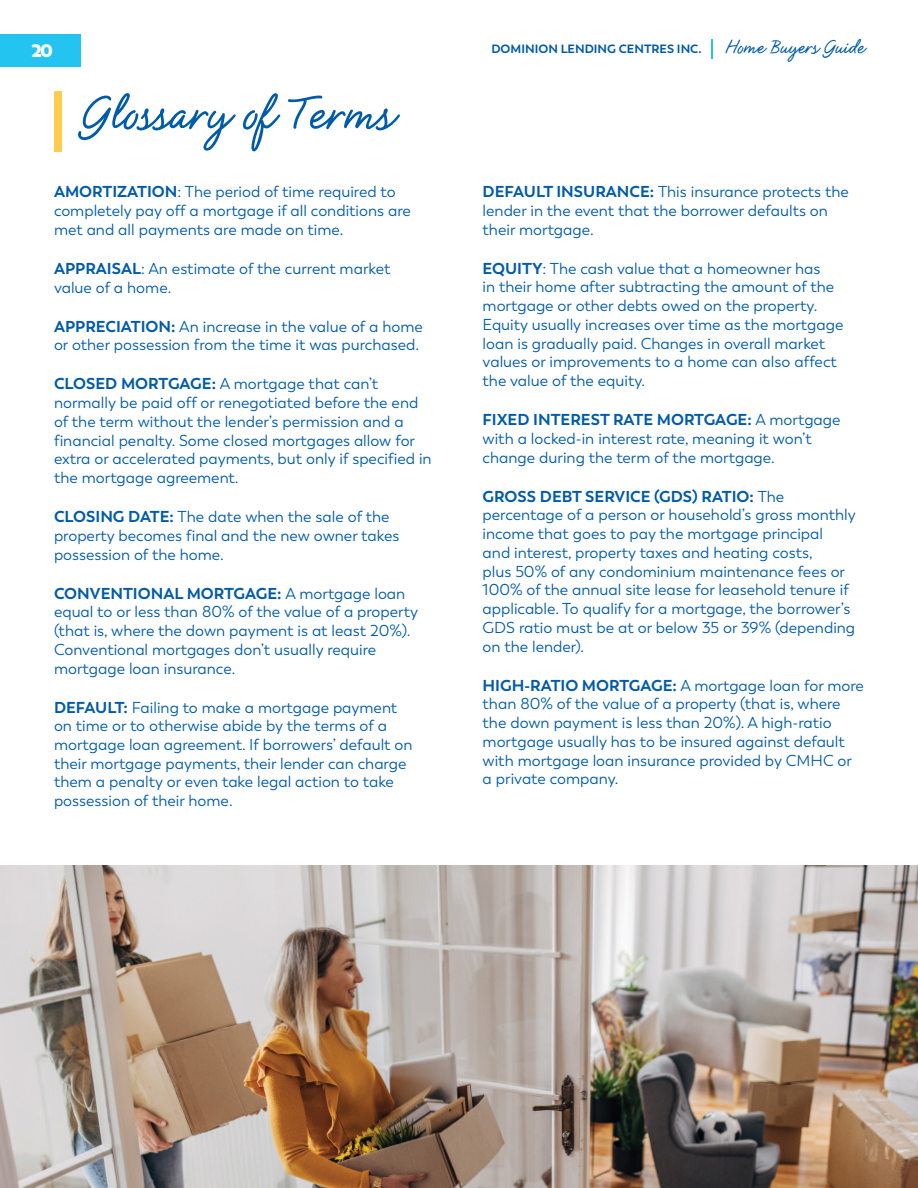
<style>
.page{position:relative;width:918px;height:1188px;background:#fff}
.page>*{position:absolute;margin:0;border:0;box-sizing:border-box;transform-origin:0 0}
.t1{font:700 52.5px "Natural Script";color:#005baa}
.t2{font:800 18px "Trenda";color:#fff}
.t3{font:15.75px/18.8px "Trenda";color:#005baa}
.t4{font:700 12px "Trenda";color:#005baa}
.s1{font-family:"Natural Script";font-size:21px}
.s2{font-weight:700}
</style>
<div class="page">
<svg style="left:711px;top:40px;width:2px;height:19px"></svg>
<div style="left:0;top:35px;width:81px;height:32px;background:#24c4f0"></div>
<div style="left:54px;top:91px;width:7px;height:61px;background:#ffcc4e"></div>
<img style="left:0;top:866px;width:918px;height:322px">
<p class="t2" style="left:32px;top:39px;width:23px">20</p>
<p class="t4" style="left:491px;top:42px;width:375px">DOMINION LENDING CENTRES INC. <span class="s1">Home Buyers Guide</span></p>
<h1 class="t1" style="left:82px;top:80px;width:314px">Glossary of Terms</h1>
<p class="t3" style="left:54px;top:183px;width:358px"><span class="s2">AMORTIZATION</span>: The period of time required to completely pay off a mortgage if all conditions are met and all payments are made on time.</p>
<p class="t3" style="left:54px;top:259px;width:338px"><span class="s2">APPRAISAL</span>: An estimate of the current market value of a home.</p>
<p class="t3" style="left:54px;top:317px;width:370px"><span class="s2">APPRECIATION:</span> An increase in the value of a home or other possession from the time it was purchased.</p>
<p class="t3" style="left:54px;top:375px;width:379px"><span class="s2">CLOSED MORTGAGE:</span> A mortgage that can’t normally be paid off or renegotiated before the end of the term without the lender’s permission and a financial penalty. Some closed mortgages allow for extra or accelerated payments, but only if specified in the mortgage agreement.</p>
<p class="t3" style="left:54px;top:507px;width:347px"><span class="s2">CLOSING DATE:</span> The date when the sale of the property becomes final and the new owner takes possession of the home.</p>
<p class="t3" style="left:54px;top:584px;width:366px"><span class="s2">CONVENTIONAL MORTGAGE:</span> A mortgage loan equal to or less than 80% of the value of a property (that is, where the down payment is at least 20%).<br>Conventional mortgages don’t usually require mortgage loan insurance.</p>
<p class="t3" style="left:54px;top:698px;width:360px"><span class="s2">DEFAULT:</span> Failing to make a mortgage payment on time or to otherwise abide by the terms of a mortgage loan agreement. If borrowers’ default on their mortgage payments, their lender can charge them a penalty or even take legal action to take possession of their home.</p>
<p class="t3" style="left:483px;top:183px;width:368px"><span class="s2">DEFAULT INSURANCE:</span> This insurance protects the lender in the event that the borrower defaults on their mortgage.</p>
<p class="t3" style="left:483px;top:259px;width:362px"><span class="s2">EQUITY</span>: The cash value that a homeowner has<br>in their home after subtracting the amount of the mortgage or other debts owed on the property.<br>Equity usually increases over time as the mortgage loan is gradually paid. Changes in overall market values or improvements to a home can also affect the value of the equity.</p>
<p class="t3" style="left:483px;top:411px;width:359px"><span class="s2">FIXED INTEREST RATE MORTGAGE:</span> A mortgage with a locked-in interest rate, meaning it won’t change during the term of the mortgage.</p>
<p class="t3" style="left:483px;top:487px;width:375px"><span class="s2">GROSS DEBT SERVICE (GDS) RATIO:</span> The percentage of a person or household’s gross monthly income that goes to pay the mortgage principal<br>and interest, property taxes and heating costs,<br>plus 50% of any condominium maintenance fees or 100% of the annual site lease for leasehold tenure if applicable. To qualify for a mortgage, the borrower’s GDS ratio must be at or below 35 or 39% (depending on the lender).</p>
<p class="t3" style="left:483px;top:676px;width:383px"><span class="s2">HIGH-RATIO MORTGAGE:</span> A mortgage loan for more than 80% of the value of a property (that is, where the down payment is less than 20%). A high-ratio mortgage usually has to be insured against default with mortgage loan insurance provided by CMHC or a private company.</p>
</div>
